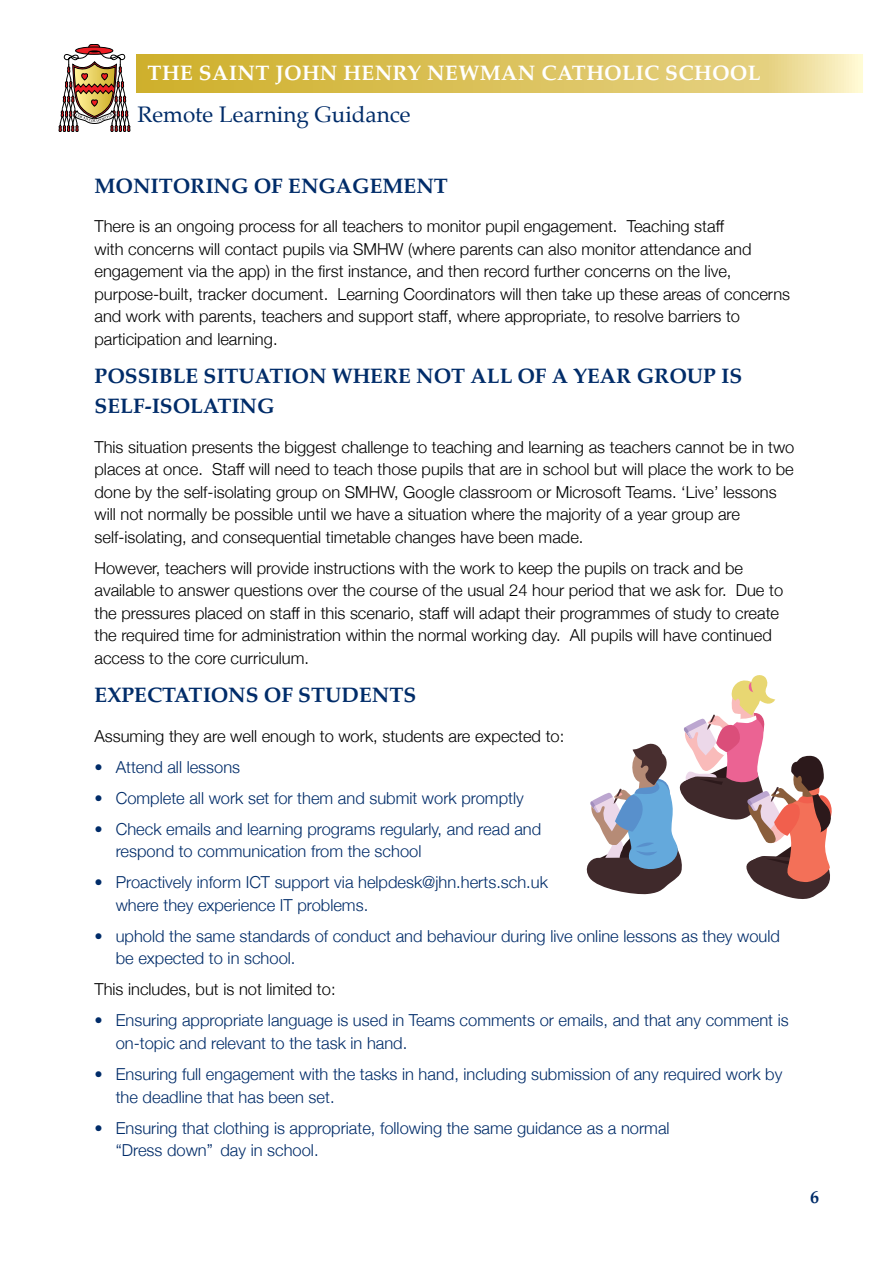
<style>
.page{position:relative;width:893px;height:1263px;background:#fff}
.page>*{position:absolute;margin:0;border:0;box-sizing:border-box;transform-origin:0 0}
.t1{font:22.5px "Palatino";color:#002c69}
.t2{font:700 21px/30px "Palatino";color:#002c69}
.t3{font:700 21px "Palatino";letter-spacing:.02em;color:#fff}
.t4{font:700 18px "Palatino";color:#002c69}
.t5{font:300 16.5px/22.5px "Helvetica Neue";color:#000}
.t6{font:300 16.5px/22.5px "Helvetica Neue";color:#002c69}
</style>
<div class="page">
<svg style="left:139px;top:57px;width:721px;height:33px;background:#dcc460"></svg>
<svg style="left:59px;top:44px;width:71px;height:88px"></svg>
<svg style="left:586px;top:675px;width:246px;height:224px"></svg>
<p class="t3" style="left:148px;top:55px;width:614px">THE SAINT JOHN HENRY NEWMAN CATHOLIC SCHOOL</p>
<h1 class="t1" style="left:137px;top:95px;width:275px">Remote Learning Guidance</h1>
<p class="t2" style="left:94px;top:170px;width:355px">MONITORING OF ENGAGEMENT</p>
<p class="t5" style="left:94px;top:214px;width:697px">There is an ongoing process for all teachers to monitor pupil engagement. Teaching staff<br>with concerns will contact pupils via SMHW (where parents can also monitor attendance and engagement via the app) in the first instance, and then record further concerns on the live, purpose-built, tracker document. Learning Coordinators will then take up these areas of concerns and work with parents, teachers and support staff, where appropriate, to resolve barriers to participation and learning.</p>
<p class="t2" style="left:94px;top:361px;width:649px">POSSIBLE SITUATION WHERE NOT ALL OF A YEAR GROUP IS<br>SELF-ISOLATING</p>
<p class="t5" style="left:94px;top:434px;width:701px">This situation presents the biggest challenge to teaching and learning as teachers cannot be in two places at once. Staff will need to teach those pupils that are in school but will place the work to be done by the self-isolating group on SMHW, Google classroom or Microsoft Teams. ‘Live’ lessons will not normally be possible until we have a situation where the majority of a year group are self-isolating, and consequential timetable changes have been made.</p>
<p class="t5" style="left:94px;top:555px;width:690px">However, teachers will provide instructions with the work to keep the pupils on track and be available to answer questions over the course of the usual 24 hour period that we ask for. Due to the pressures placed on staff in this scenario, staff will adapt their programmes of study to create the required time for administration within the normal working day. All pupils will have continued access to the core curriculum.</p>
<p class="t2" style="left:94px;top:680px;width:323px">EXPECTATIONS OF STUDENTS</p>
<p class="t5" style="left:94px;top:723px;width:471px">Assuming they are well enough to work, students are expected to:</p>
<p class="t6" style="left:94px;top:754px;width:147px">• Attend all lessons</p>
<p class="t6" style="left:94px;top:785px;width:431px">• Complete all work set for them and submit work promptly</p>
<p class="t6" style="left:116px;top:816px;width:427px;text-indent:-21px">• Check emails and learning programs regularly, and read and respond to communication from the school</p>
<p class="t6" style="left:116px;top:870px;width:434px;text-indent:-21px">• Proactively inform ICT support via helpdesk@jhn.herts.sch.uk where they experience IT problems.</p>
<p class="t6" style="left:116px;top:924px;width:666px;text-indent:-21px">• uphold the same standards of conduct and behaviour during live online lessons as they would be expected to in school.</p>
<p class="t5" style="left:94px;top:977px;width:243px">This includes, but is not limited to:</p>
<p class="t6" style="left:116px;top:1008px;width:674px;text-indent:-21px">• Ensuring appropriate language is used in Teams comments or emails, and that any comment is on-topic and relevant to the task in hand.</p>
<p class="t6" style="left:116px;top:1062px;width:668px;text-indent:-21px">• Ensuring full engagement with the tasks in hand, including submission of any required work by the deadline that has been set.</p>
<p class="t6" style="left:116px;top:1115px;width:555px;text-indent:-21px">• Ensuring that clothing is appropriate, following the same guidance as a normal “Dress down” day in school.</p>
<p class="t4" style="left:810px;top:1181px;width:10px">6</p>
</div>
